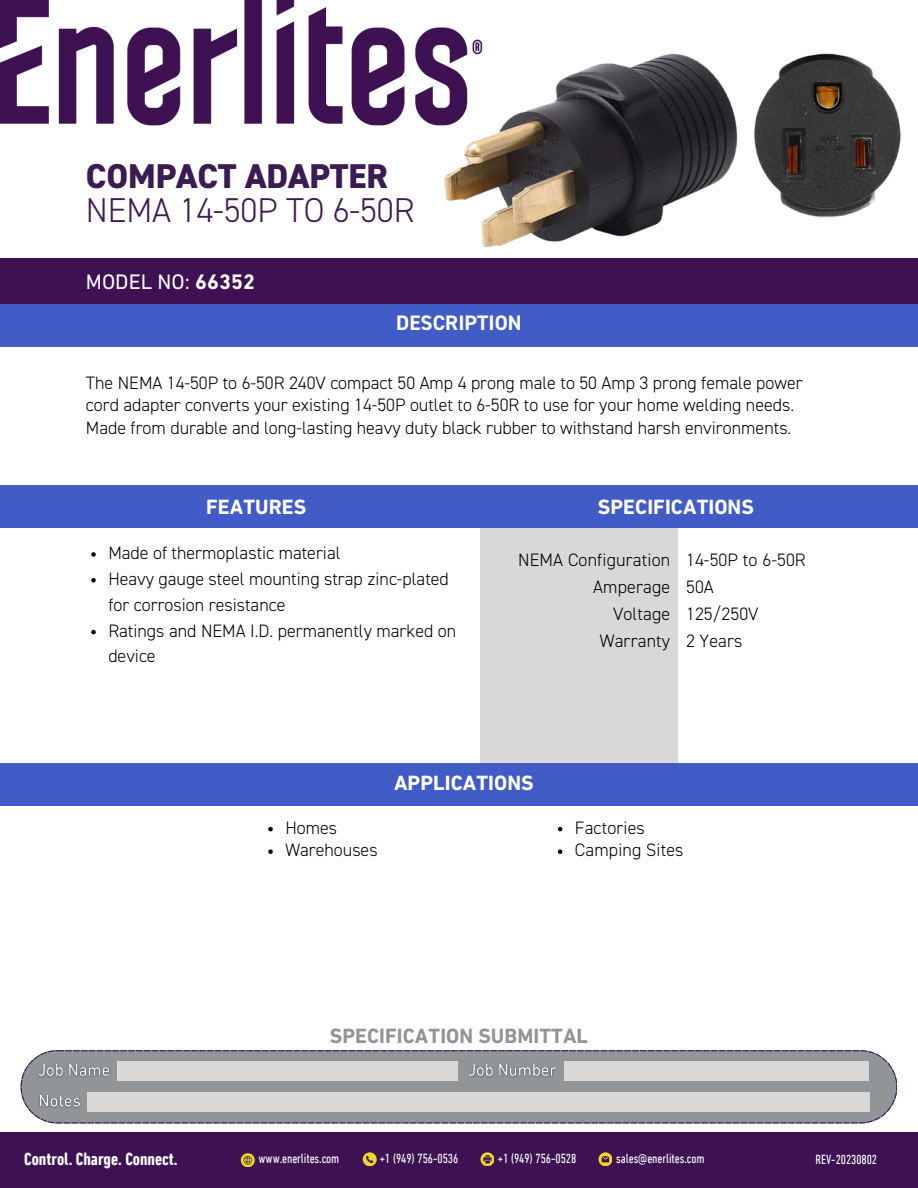
<style>
.page{position:relative;width:918px;height:1188px;background:#fff}
.page>*{position:absolute;margin:0;border:0;box-sizing:border-box;transform-origin:0 0}
.t1{font:300 34.5px "DIN2014";letter-spacing:-.005em;color:#3c1a52}
.t2{font:800 34.5px "DIN2014";letter-spacing:-.005em;color:#3c1a52}
.t3{font:21.3px "DIN Next LT Pro";letter-spacing:.005em;color:#fff}
.t4{font:700 21px "DIN Next LT Pro";letter-spacing:.005em;color:#fff}
.t5{font:700 21px "DIN Next LT Pro";letter-spacing:.005em;color:#919597}
.t6{font:700 21px "DIN2014";letter-spacing:.005em;color:#fff}
.t7{font:300 18px/22.5px "DIN2014";color:#000}
.t8{font:700 condensed 18px "DIN Next LT Pro";color:#fff}
.t9{font:condensed 13.5px "DIN Next LT Pro";letter-spacing:-.005em;color:#fff}
.s1{font-weight:700}
</style>
<div class="page">
<div style="left:0;top:258px;width:918px;height:52px;background:#3d1152"></div>
<div style="left:0;top:305px;width:918px;height:42px;background:#425cc7"></div>
<div style="left:480px;top:521px;width:198px;height:244px;background:#d9d8d6"></div>
<img style="left:0;top:0;width:461px;height:126px">
<div style="left:0;top:486px;width:918px;height:42px;background:#425cc7"></div>
<img style="left:406px;top:35px;width:495px;height:213px">
<div style="left:0;top:1133px;width:918px;height:55px;background:#3d1152"></div>
<svg style="left:21px;top:1050px;width:876px;height:73px;background:#929499"></svg>
<div style="left:117px;top:1061px;width:341px;height:20px;background:#d9d8d6"></div>
<svg style="left:598px;top:1152px;width:14px;height:14px"></svg>
<svg style="left:241px;top:1153px;width:13px;height:14px"></svg>
<svg style="left:363px;top:1152px;width:13px;height:14px"></svg>
<svg style="left:480px;top:1152px;width:14px;height:14px"></svg>
<img style="left:33px;top:1059px;width:81px;height:23px">
<div style="left:564px;top:1061px;width:305px;height:20px;background:#d9d8d6"></div>
<img style="left:463px;top:1059px;width:98px;height:23px">
<div style="left:87px;top:1093px;width:782px;height:19px;background:#d9d8d6"></div>
<img style="left:36px;top:1090px;width:49px;height:23px">
<svg style="left:91px;top:552px;width:5px;height:5px"></svg>
<svg style="left:91px;top:578px;width:5px;height:5px"></svg>
<svg style="left:91px;top:630px;width:5px;height:4px"></svg>
<div style="left:0;top:763px;width:918px;height:42px;background:#425cc7"></div>
<svg style="left:268px;top:827px;width:5px;height:4px"></svg>
<svg style="left:268px;top:849px;width:5px;height:5px"></svg>
<svg style="left:558px;top:827px;width:4px;height:4px"></svg>
<svg style="left:558px;top:849px;width:4px;height:5px"></svg>
<p class="t2" style="left:86px;top:161px;width:304px">COMPACT ADAPTER</p>
<p class="t1" style="left:86px;top:195px;width:330px">NEMA 14-50P TO 6-50R</p>
<p class="t3" style="left:86px;top:273px;width:171px">MODEL NO: <span class="s1">66352</span></p>
<p class="t6" style="left:396px;top:314px;width:127px">DESCRIPTION</p>
<p class="t7" style="left:86px;top:373px;width:718px">The NEMA 14-50P to 6-50R 240V compact 50 Amp 4 prong male to 50 Amp 3 prong female power cord adapter converts your existing 14-50P outlet to 6-50R to use for your home welding needs.<br>Made from durable and long-lasting heavy duty black rubber to withstand harsh environments.</p>
<p class="t4" style="left:206px;top:498px;width:102px">FEATURES</p>
<p class="t4" style="left:598px;top:498px;width:158px">SPECIFICATIONS</p>
<p class="t7" style="left:518px;top:549px;width:154px">NEMA Configuration</p>
<p class="t7" style="left:593px;top:576px;width:78px">Amperage</p>
<p class="t7" style="left:613px;top:603px;width:59px">Voltage</p>
<p class="t7" style="left:600px;top:630px;width:72px">Warranty</p>
<p class="t7" style="left:108px;top:543px;width:234px">Made of thermoplastic material</p>
<p class="t7" style="left:108px;top:567px;width:342px;line-height:25.8px">Heavy gauge steel mounting strap zinc-plated for corrosion resistance</p>
<p class="t7" style="left:108px;top:619px;width:349px;line-height:25.8px">Ratings and NEMA I.D. permanently marked on device</p>
<p class="t7" style="left:686px;top:549px;width:121px">14-50P to 6-50R</p>
<p class="t7" style="left:686px;top:576px;width:29px">50A</p>
<p class="t7" style="left:686px;top:603px;width:74px">125/250V</p>
<p class="t7" style="left:686px;top:630px;width:58px">2 Years</p>
<p class="t7" style="left:285px;top:817px;width:53px">Homes</p>
<p class="t7" style="left:285px;top:840px;width:94px">Warehouses</p>
<p class="t4" style="left:394px;top:774px;width:141px">APPLICATIONS</p>
<p class="t7" style="left:575px;top:817px;width:71px">Factories</p>
<p class="t7" style="left:575px;top:840px;width:110px">Camping Sites</p>
<p class="t5" style="left:330px;top:1027px;width:260px">SPECIFICATION SUBMITTAL</p>
<p class="t8" style="left:24px;top:1151px;width:155px">Control. Charge. Connect.</p>
<p class="t9" style="left:259px;top:1153px;width:82px">www.enerlites.com</p>
<p class="t9" style="left:380px;top:1153px;width:80px">+1 (949) 756-0536</p>
<p class="t9" style="left:498px;top:1153px;width:80px">+1 (949) 756-0528</p>
<p class="t9" style="left:616px;top:1153px;width:90px">sales@enerlites.com</p>
<p class="t9" style="left:816px;top:1154px;width:63px">REV-20230802</p>
</div>
